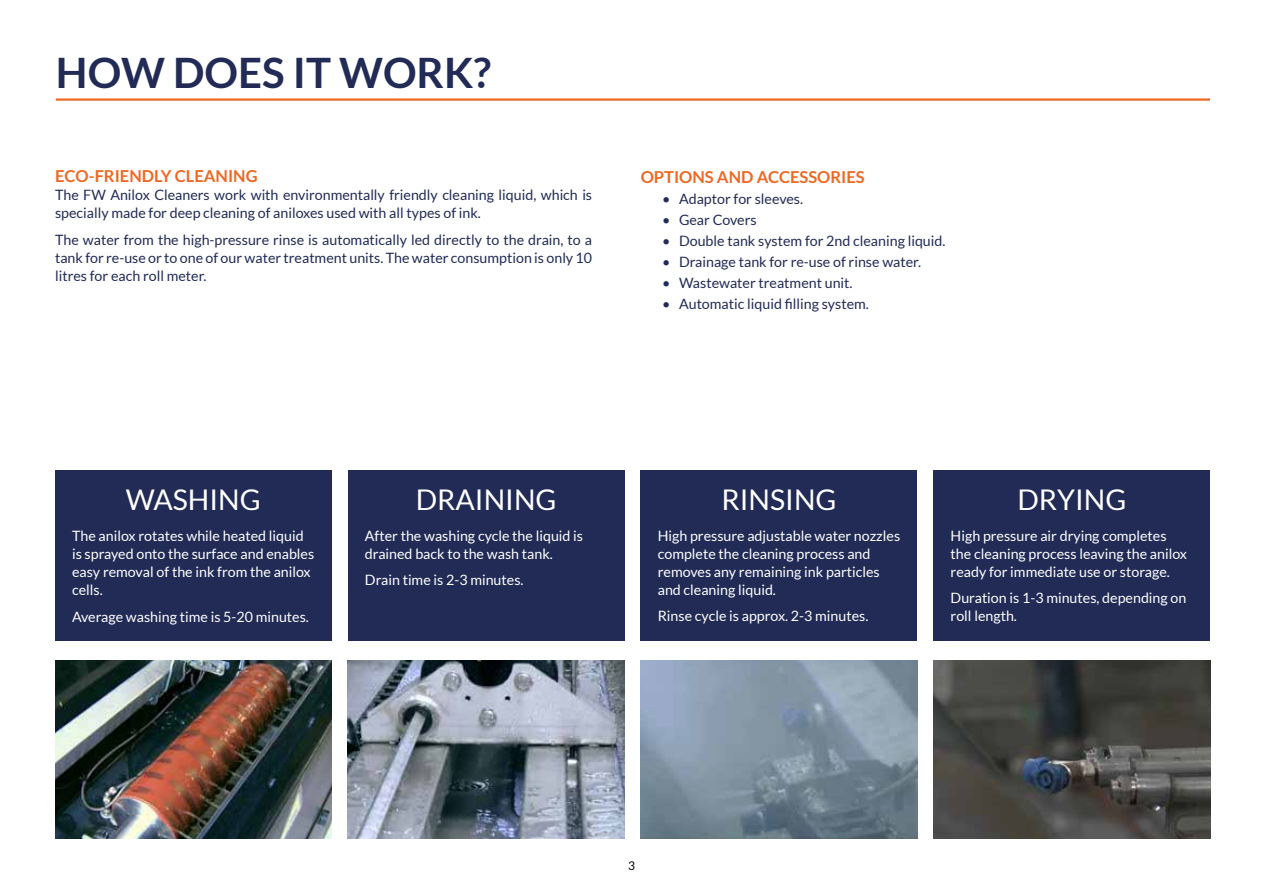
<style>
.page{position:relative;width:1263px;height:893px;background:#fff}
.page>*{position:absolute;margin:0;border:0;box-sizing:border-box;transform-origin:0 0}
.t1{font:700 42px "Lato";color:#212b55}
.t2{font:28.5px "Lato";color:#fff}
.t3{font:700 16.5px "Lato";color:#ed6923}
.t4{font:14.25px/18px "Lato";color:#fff}
.t5{font:14.25px/18px "Lato";color:#212b55}
.t6{font:12px "Lato";color:#000}
.s1{color:#212b55}
</style>
<div class="page">
<hr style="left:56px;top:98px;width:1154px;height:3px;background:#ed6923">
<div style="left:55px;top:470px;width:276px;height:170px;background:#212b55"></div>
<div style="left:348px;top:470px;width:276px;height:170px;background:#212b55"></div>
<div style="left:641px;top:470px;width:276px;height:170px;background:#212b55"></div>
<div style="left:934px;top:470px;width:276px;height:170px;background:#212b55"></div>
<img style="left:55px;top:660px;width:276px;height:179px">
<img style="left:348px;top:660px;width:276px;height:179px">
<img style="left:934px;top:660px;width:276px;height:179px">
<img style="left:641px;top:660px;width:276px;height:179px">
<h1 class="t1" style="left:56px;top:48px;width:437px">HOW DOES IT WORK?</h1>
<p class="t3" style="left:55px;top:167px;width:204px">ECO-FRIENDLY CLEANING</p>
<p class="t5" style="left:55px;top:186px;width:539px">The FW Anilox Cleaners work with environmentally friendly cleaning liquid, which is specially made for deep cleaning of aniloxes used with all types of ink.</p>
<p class="t5" style="left:55px;top:231px;width:539px;text-align:justify">The water from the high-pressure rinse is automatically led directly to the drain, to a tank for re-use or to one of our water treatment units. The water consumption is only 10 litres for each roll meter.</p>
<p class="t3" style="left:641px;top:168px;width:225px">OPTIONS AND ACCESSORIES</p>
<p class="t5" style="left:662px;top:190px;width:143px">• Adaptor for sleeves.</p>
<p class="t5" style="left:662px;top:211px;width:96px">• Gear Covers</p>
<p class="t5" style="left:662px;top:232px;width:285px">• Double tank system for 2nd cleaning liquid.</p>
<p class="t5" style="left:662px;top:253px;width:261px">• Drainage tank for re-use of rinse water.</p>
<p class="t5" style="left:662px;top:274px;width:192px">• Wastewater treatment unit.</p>
<p class="t5" style="left:662px;top:295px;width:208px">• Automatic liquid filling system.</p>
<h2 class="t2" style="left:126px;top:484px;width:136px">WASHING</h2>
<p class="t4" style="left:72px;top:527px;width:244px">The anilox rotates while heated liquid is sprayed onto the surface and enables easy removal of the ink from the anilox cells.</p>
<p class="t4" style="left:72px;top:607px;width:238px">Average washing time is 5-20 minutes.</p>
<h2 class="t2" style="left:416px;top:484px;width:142px">DRAINING</h2>
<p class="t4" style="left:365px;top:526px;width:220px">After the washing cycle the liquid is drained back to the wash tank.</p>
<p class="t4" style="left:365px;top:571px;width:160px">Drain time is 2-3 minutes.</p>
<h2 class="t2" style="left:721px;top:484px;width:116px">RINSING</h2>
<p class="t4" style="left:658px;top:526px;width:244px">High pressure adjustable water nozzles complete the cleaning process and removes any remaining ink particles and cleaning liquid.</p>
<p class="t4" style="left:658px;top:607px;width:212px">Rinse cycle is approx. 2-3 minutes.</p>
<h2 class="t2" style="left:1017px;top:484px;width:110px">DRYING</h2>
<p class="t4" style="left:951px;top:526px;width:238px">High pressure air drying completes the cleaning process leaving the anilox ready for immediate use or storage.</p>
<p class="t4" style="left:951px;top:589px;width:237px">Duration is 1-3 minutes, depending on roll length.</p>
<p class="t6" style="left:628px;top:859px;width:10px">3<span class="s1">9</span></p>
</div>
